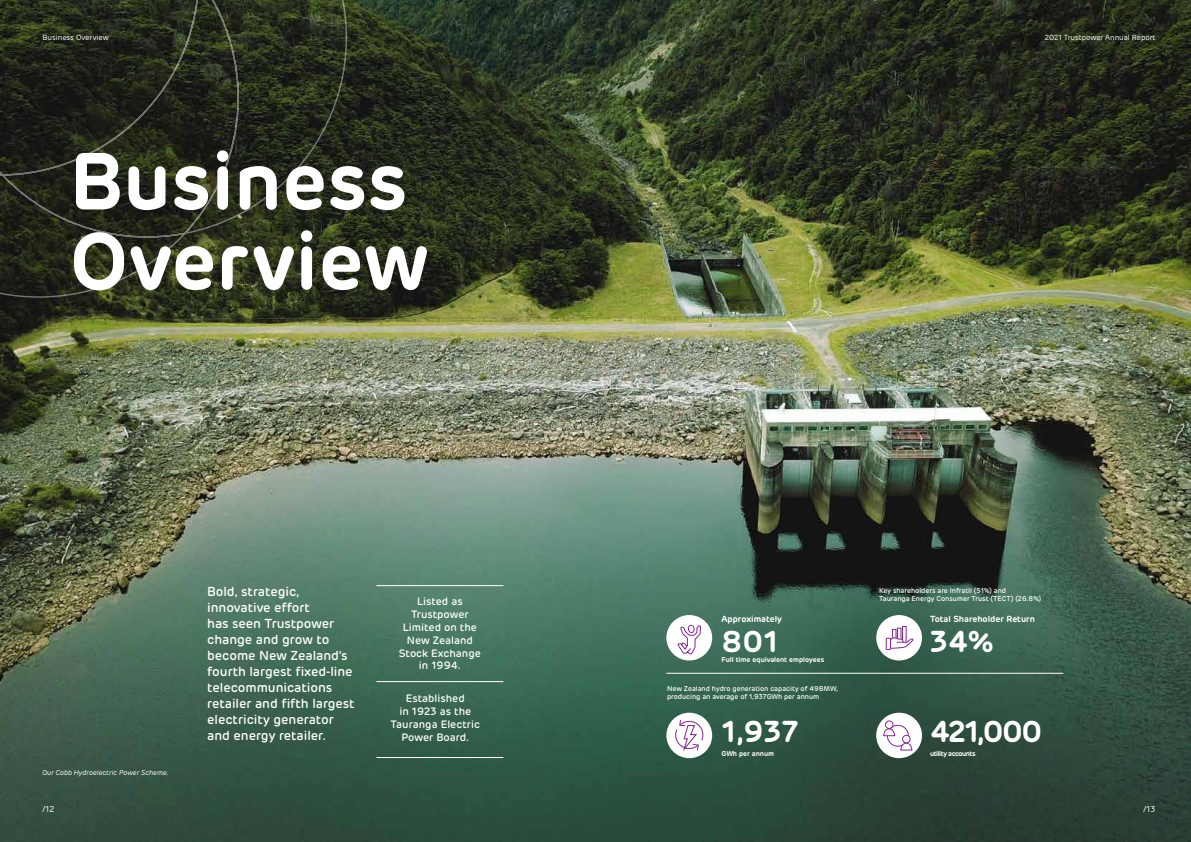
<style>
.page{position:relative;width:1191px;height:842px;background:#fff}
.page>*{position:absolute;margin:0;border:0;box-sizing:border-box;transform-origin:0 0}
.t1{font:600 80px/80px "Rubrik";color:#fff}
.t2{font:600 30px "Rubrik";letter-spacing:-.005em;color:#fff}
.t3{font:500 13px/16px "Rubrik";letter-spacing:-.005em;color:#fff}
.t4{font:500 10.7px/12.8px "Rubrik";color:#fff;text-align:center}
.t5{font:600 8.8px "Rubrik";letter-spacing:-.005em;color:#fff}
.t6{font:8.5px "Rubrik";color:#fff}
.t7{font:7.5px "Rubrik";letter-spacing:-.01em;color:#fff}
.t8{font:500 7px/8px "Rubrik";letter-spacing:-.005em;color:#fff}
.t9{font:600 7px "Rubrik";letter-spacing:-.005em;color:#fff}
.t10{font:italic 7px "Rubrik";letter-spacing:-.005em;color:#fff}
.t11{font:600 7px "Rubrik";letter-spacing:-.07em;color:#fff}
</style>
<div class="page">
<img style="left:0;top:0;width:1191px;height:842px">
<svg style="left:0;top:0;width:348px;height:299px;background:#262b1b"></svg>
<div style="left:876px;top:615px;width:46px;height:45px;background:#fff;border-radius:50%"></div>
<div style="left:885px;top:638px;width:6px;height:12px;border:1px solid #812990"></div>
<svg style="left:889px;top:626px;width:24px;height:23px"></svg>
<div style="left:666px;top:713px;width:46px;height:45px;background:#fff;border-radius:50%"></div>
<svg style="left:674px;top:720px;width:30px;height:34px"></svg>
<div style="left:666px;top:615px;width:46px;height:45px;background:#fff;border-radius:50%"></div>
<svg style="left:677px;top:593px;width:24px;height:62px"></svg>
<hr style="left:376px;top:585px;width:127px;height:1px;background:#fff">
<hr style="left:376px;top:681px;width:127px;height:1px;background:#fff">
<hr style="left:376px;top:757px;width:127px;height:1px;background:#fff">
<div style="left:876px;top:713px;width:46px;height:45px;background:#fff;border-radius:50%"></div>
<div style="left:887px;top:725px;width:21px;height:22px;border:1px solid #812990;border-radius:50%"></div>
<div style="left:885px;top:720px;width:8px;height:9px;border:1px solid #812990;border-radius:50%"></div>
<svg style="left:882px;top:728px;width:31px;height:23px"></svg>
<hr style="left:666px;top:673px;width:397px;height:1px;background:#fff">
<p class="t7" style="left:43px;top:33px;width:68px">Business Overview</p>
<p class="t7" style="left:1044px;top:33px;width:112px">2021 Trustpower Annual Report</p>
<h1 class="t1" style="left:70px;top:141px;width:360px">Business<br>Overview</h1>
<p class="t10" style="left:43px;top:768px;width:127px">Our Cobb Hydroelectric Power Scheme.</p>
<p class="t3" style="left:207px;top:583px;width:149px">Bold, strategic, innovative effort<br>has seen Trustpower change and grow to become New Zealand’s fourth largest fixed-line telecommunications retailer and fifth largest electricity generator and energy retailer.</p>
<p class="t4" style="left:399px;top:595px;width:83px">Listed as<br>Trustpower<br>Limited on the<br>New Zealand<br>Stock Exchange in 1994.</p>
<p class="t4" style="left:390px;top:692px;width:91px">Established<br>in 1923 as the<br>Tauranga Electric<br>Power Board.</p>
<p class="t5" style="left:721px;top:613px;width:62px">Approximately</p>
<h2 class="t2" style="left:721px;top:622px;width:59px">801</h2>
<p class="t9" style="left:721px;top:655px;width:104px">Full time equivalent employees</p>
<p class="t8" style="left:667px;top:684px;width:172px">New Zealand hydro generation capacity of 498MW, producing an average of 1,937GWh per annum</p>
<h2 class="t2" style="left:721px;top:712px;width:78px">1,937</h2>
<p class="t9" style="left:721px;top:749px;width:54px">GWh per annum</p>
<p class="t8" style="left:879px;top:587px;width:164px">Key shareholders are Infratil (51%) and<br>Tauranga Energy Consumer Trust (TECT) (26.8%)</p>
<p class="t5" style="left:930px;top:613px;width:106px">Total Shareholder Return</p>
<h2 class="t2" style="left:930px;top:622px;width:65px">34%</h2>
<h2 class="t2" style="left:930px;top:712px;width:114px">421,000</h2>
<p class="t11" style="left:930px;top:749px;width:47px">utility accounts</p>
<p class="t6" style="left:43px;top:804px;width:13px">/12</p>
<p class="t6" style="left:1143px;top:804px;width:13px">/13</p>
</div>
